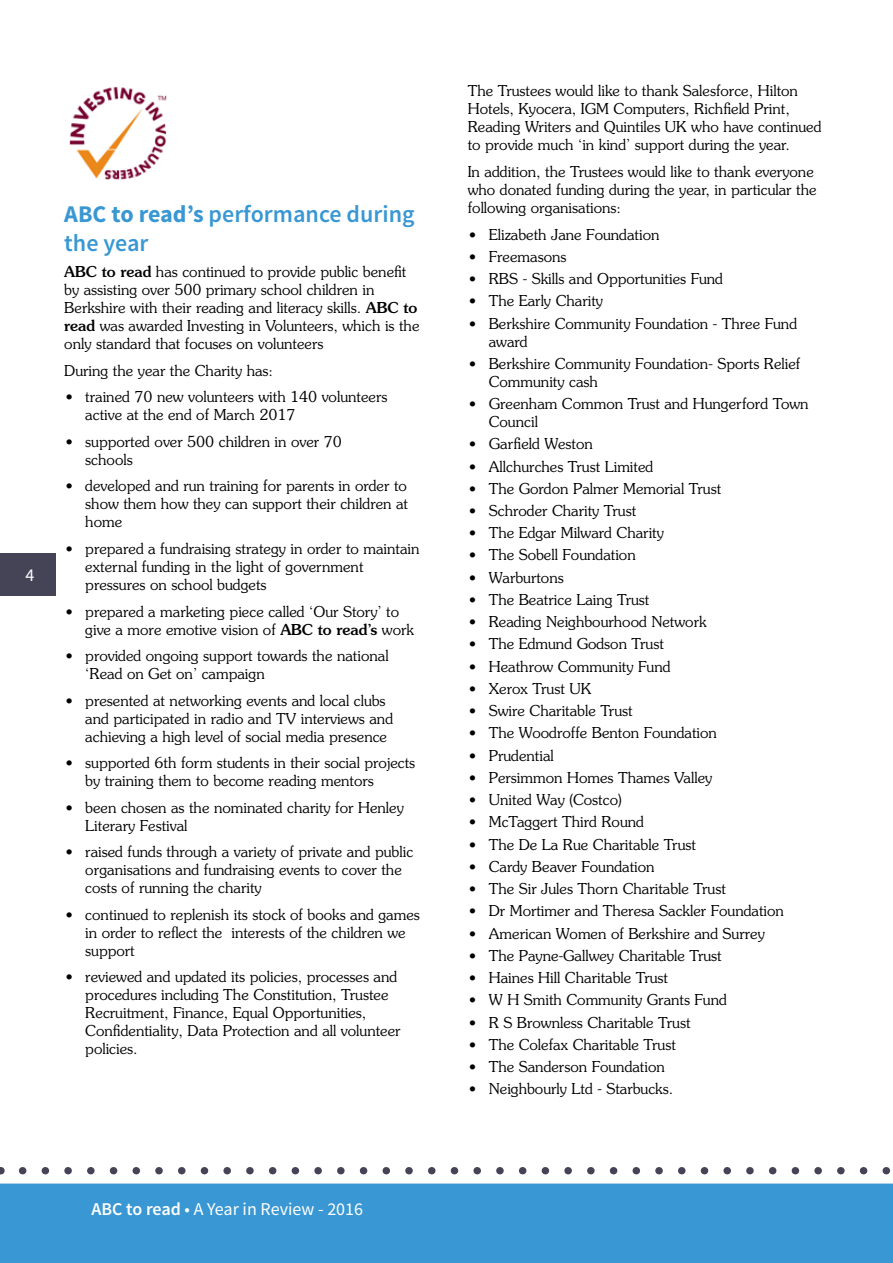
<style>
.page{position:relative;width:893px;height:1263px;background:#fff}
.page>*{position:absolute;margin:0;border:0;box-sizing:border-box;transform-origin:0 0}
.t1{font:600 24px/28.8px "Source Sans Pro";color:#3997d3}
.t2{font:18px "Source Sans Pro";color:#fff}
.t3{font:300 15px/18px "Souvenir Std";color:#000}
.s1{font-weight:700}
.s2{font-weight:500}
.s3{font-weight:600}
</style>
<div class="page">
<div style="left:0;top:1183px;width:893px;height:80px;background:#3997d3"></div>
<div style="left:0;top:553px;width:55px;height:42px;background:#454356"></div>
<svg style="left:23px;top:1167px;width:868px;height:7px"></svg>
<img style="left:69px;top:86px;width:98px;height:94px">
<p class="t2" style="left:26px;top:564px;width:10px">4</p>
<h1 class="t1" style="left:64px;top:200px;width:352px"><span class="s1">ABC to read’s</span> performance during the year</h1>
<p class="t3" style="left:64px;top:263px;width:357px"><span class="s2">ABC to read</span> has continued to provide public benefit by assisting over 500 primary school children in Berkshire with their reading and literacy skills. <span class="s2">ABC to read</span> was awarded Investing in Volunteers, which is the only standard that focuses on volunteers</p>
<p class="t3" style="left:64px;top:362px;width:210px">During the year the Charity has:</p>
<p class="t3" style="left:85px;top:388px;width:304px;text-indent:-20px">• trained 70 new volunteers with 140 volunteers active at the end of March 2017</p>
<p class="t3" style="left:85px;top:433px;width:258px;text-indent:-20px">• supported over 500 children in over 70 schools</p>
<p class="t3" style="left:85px;top:477px;width:324px;text-align:justify;text-indent:-20px">• developed and run training for parents in order to show them how they can support their children at home</p>
<p class="t3" style="left:85px;top:540px;width:336px;text-indent:-20px">• prepared a fundraising strategy in order to maintain external funding in the light of government pressures on school budgets</p>
<p class="t3" style="left:85px;top:602px;width:330px;text-indent:-20px">• prepared a marketing piece called ‘Our Story’ to give a more emotive vision of <span class="s2">ABC to read’s</span> work</p>
<p class="t3" style="left:85px;top:647px;width:305px;text-indent:-20px">• provided ongoing support towards the national ‘Read on Get on’ campaign</p>
<p class="t3" style="left:85px;top:691px;width:309px;text-indent:-20px">• presented at networking events and local clubs and participated in radio and TV interviews and achieving a high level of social media presence</p>
<p class="t3" style="left:85px;top:754px;width:331px;text-indent:-20px">• supported 6th form students in their social projects by training them to become reading mentors</p>
<p class="t3" style="left:85px;top:798px;width:320px;text-indent:-20px">• been chosen as the nominated charity for Henley<br>Literary Festival</p>
<p class="t3" style="left:85px;top:843px;width:329px;text-indent:-20px">• raised funds through a variety of private and public organisations and fundraising events to cover the costs of running the charity</p>
<p class="t3" style="left:85px;top:905px;width:336px;text-indent:-20px">• continued to replenish its stock of books and games in order to reflect the interests of the children we support</p>
<p class="t3" style="left:85px;top:968px;width:317px;text-indent:-20px">• reviewed and updated its policies, processes and procedures including The Constitution, Trustee Recruitment, Finance, Equal Opportunities, Confidentiality, Data Protection and all volunteer policies.</p>
<p class="t2" style="left:91px;top:1198px;width:273px"><span class="s3">ABC to read</span> • A Year in Review - 2016</p>
<p class="t3" style="left:468px;top:82px;width:355px">The Trustees would like to thank Salesforce, Hilton Hotels, Kyocera, IGM Computers, Richfield Print, Reading Writers and Quintiles UK who have continued to provide much ‘in kind’ support during the year.</p>
<p class="t3" style="left:468px;top:163px;width:350px">In addition, the Trustees would like to thank everyone who donated funding during the year, in particular the following organisations:</p>
<p class="t3" style="left:469px;top:225px;width:192px">• Elizabeth Jane Foundation</p>
<p class="t3" style="left:469px;top:247px;width:99px">• Freemasons</p>
<p class="t3" style="left:469px;top:270px;width:255px">• RBS - Skills and Opportunities Fund</p>
<p class="t3" style="left:469px;top:292px;width:135px">• The Early Charity</p>
<p class="t3" style="left:489px;top:314px;width:310px;text-indent:-20px">• Berkshire Community Foundation - Three Fund award</p>
<p class="t3" style="left:489px;top:354px;width:313px;text-indent:-20px">• Berkshire Community Foundation- Sports Relief<br>Community cash</p>
<p class="t3" style="left:489px;top:395px;width:321px;text-indent:-20px">• Greenham Common Trust and Hungerford Town<br>Council</p>
<p class="t3" style="left:469px;top:435px;width:125px">• Garfield Weston</p>
<p class="t3" style="left:469px;top:457px;width:186px">• Allchurches Trust Limited</p>
<p class="t3" style="left:469px;top:479px;width:253px">• The Gordon Palmer Memorial Trust</p>
<p class="t3" style="left:469px;top:502px;width:168px">• Schroder Charity Trust</p>
<p class="t3" style="left:469px;top:524px;width:196px">• The Edgar Milward Charity</p>
<p class="t3" style="left:469px;top:546px;width:168px">• The Sobell Foundation</p>
<p class="t3" style="left:469px;top:568px;width:96px">• Warburtons</p>
<p class="t3" style="left:469px;top:591px;width:182px">• The Beatrice Laing Trust</p>
<p class="t3" style="left:469px;top:613px;width:239px">• Reading Neighbourhood Network</p>
<p class="t3" style="left:469px;top:635px;width:196px">• The Edmund Godson Trust</p>
<p class="t3" style="left:469px;top:657px;width:203px">• Heathrow Community Fund</p>
<p class="t3" style="left:469px;top:680px;width:123px">• Xerox Trust UK</p>
<p class="t3" style="left:469px;top:702px;width:165px">• Swire Charitable Trust</p>
<p class="t3" style="left:469px;top:724px;width:249px">• The Woodroffe Benton Foundation</p>
<p class="t3" style="left:469px;top:746px;width:86px">• Prudential</p>
<p class="t3" style="left:469px;top:769px;width:245px">• Persimmon Homes Thames Valley</p>
<p class="t3" style="left:469px;top:791px;width:154px">• United Way (Costco)</p>
<p class="t3" style="left:469px;top:813px;width:176px">• McTaggert Third Round</p>
<p class="t3" style="left:469px;top:835px;width:228px">• The De La Rue Charitable Trust</p>
<p class="t3" style="left:469px;top:858px;width:187px">• Cardy Beaver Foundation</p>
<p class="t3" style="left:469px;top:880px;width:258px">• The Sir Jules Thorn Charitable Trust</p>
<p class="t3" style="left:469px;top:902px;width:316px">• Dr Mortimer and Theresa Sackler Foundation</p>
<p class="t3" style="left:469px;top:924px;width:297px">• American Women of Berkshire and Surrey</p>
<p class="t3" style="left:469px;top:947px;width:254px">• The Payne-Gallwey Charitable Trust</p>
<p class="t3" style="left:469px;top:969px;width:200px">• Haines Hill Charitable Trust</p>
<p class="t3" style="left:469px;top:991px;width:259px">• W H Smith Community Grants Fund</p>
<p class="t3" style="left:469px;top:1013px;width:223px">• R S Brownless Charitable Trust</p>
<p class="t3" style="left:469px;top:1035px;width:208px">• The Colefax Charitable Trust</p>
<p class="t3" style="left:469px;top:1058px;width:197px">• The Sanderson Foundation</p>
<p class="t3" style="left:469px;top:1080px;width:205px">• Neighbourly Ltd - Starbucks.</p>
</div>
